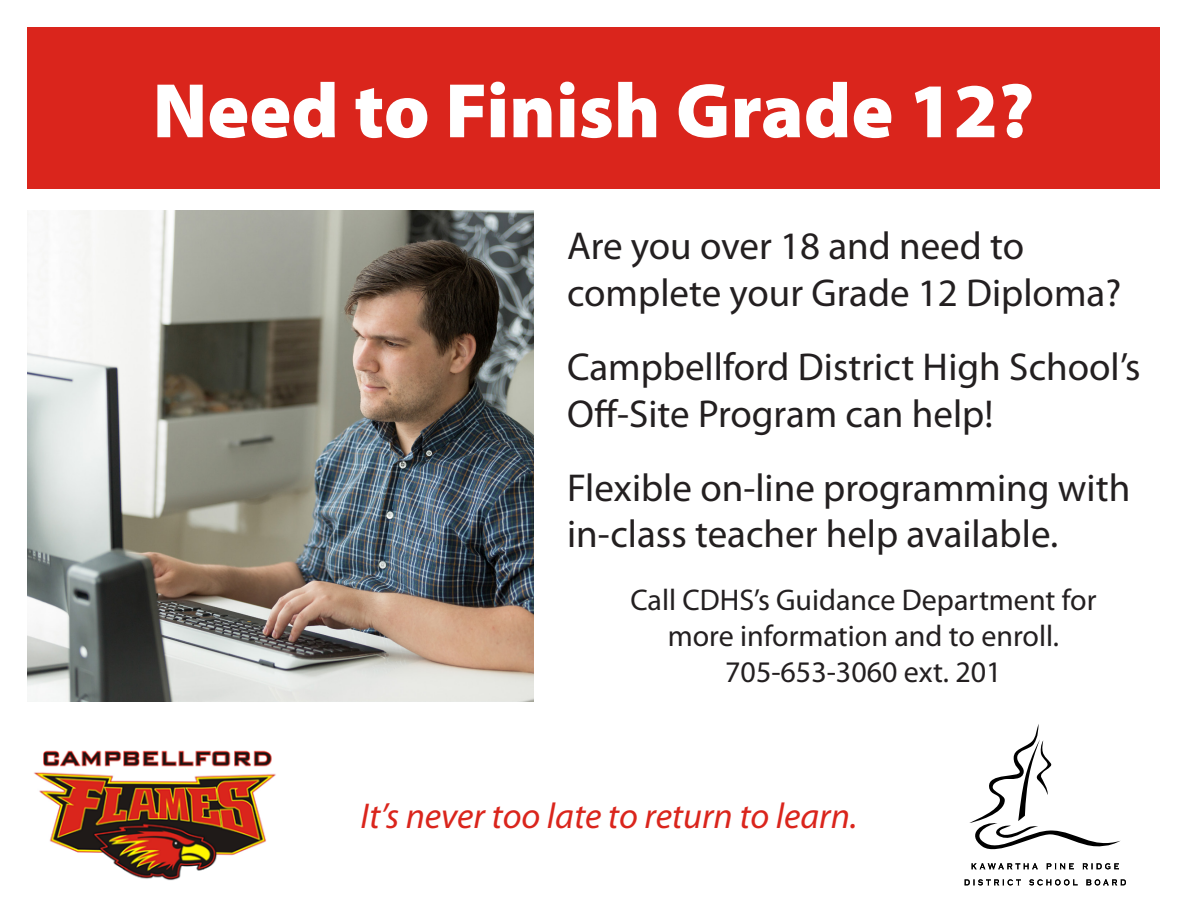
<style>
.page{position:relative;width:1188px;height:918px;background:#fff}
.page>*{position:absolute;margin:0;border:0;box-sizing:border-box;transform-origin:0 0}
.t1{font:900 78px "Myriad Pro";color:#fff}
.t2{font:39px/46.8px "Myriad Pro";color:#231f20}
.t3{font:italic 36px "Myriad Pro";color:#da251c}
.t4{font:30px/36px "Myriad Pro";color:#231f20;text-align:center}
</style>
<div class="page">
<img style="left:27px;top:211px;width:507px;height:491px">
<div style="left:27px;top:27px;width:1133px;height:162px;background:#da251c"></div>
<img style="left:34px;top:750px;width:242px;height:131px">
<svg style="left:969px;top:724px;width:152px;height:126px"></svg>
<svg style="left:964px;top:879px;width:57px;height:6px"></svg>
<svg style="left:1029px;top:879px;width:49px;height:7px"></svg>
<svg style="left:1086px;top:879px;width:40px;height:6px"></svg>
<svg style="left:971px;top:863px;width:67px;height:6px"></svg>
<svg style="left:1047px;top:863px;width:27px;height:7px"></svg>
<svg style="left:1083px;top:863px;width:36px;height:7px"></svg>
<p class="t1" style="left:153px;top:59px;width:883px">Need to Finish Grade 12?</p>
<p class="t2" style="left:567px;top:222px;width:556px">Are you over 18 and need to complete your Grade 12 Diploma?</p>
<p class="t2" style="left:567px;top:343px;width:575px">Campbellford District High School’s<br>Off-Site Program can help!</p>
<p class="t2" style="left:567px;top:464px;width:565px">Flexible on-line programming with in-class teacher help available.</p>
<p class="t4" style="left:630px;top:582px;width:468px">Call CDHS’s Guidance Department for more information and to enroll.<br>705-653-3060 ext. 201</p>
<p class="t3" style="left:360px;top:794px;width:499px">It’s never too late to return to learn.</p>
</div>
